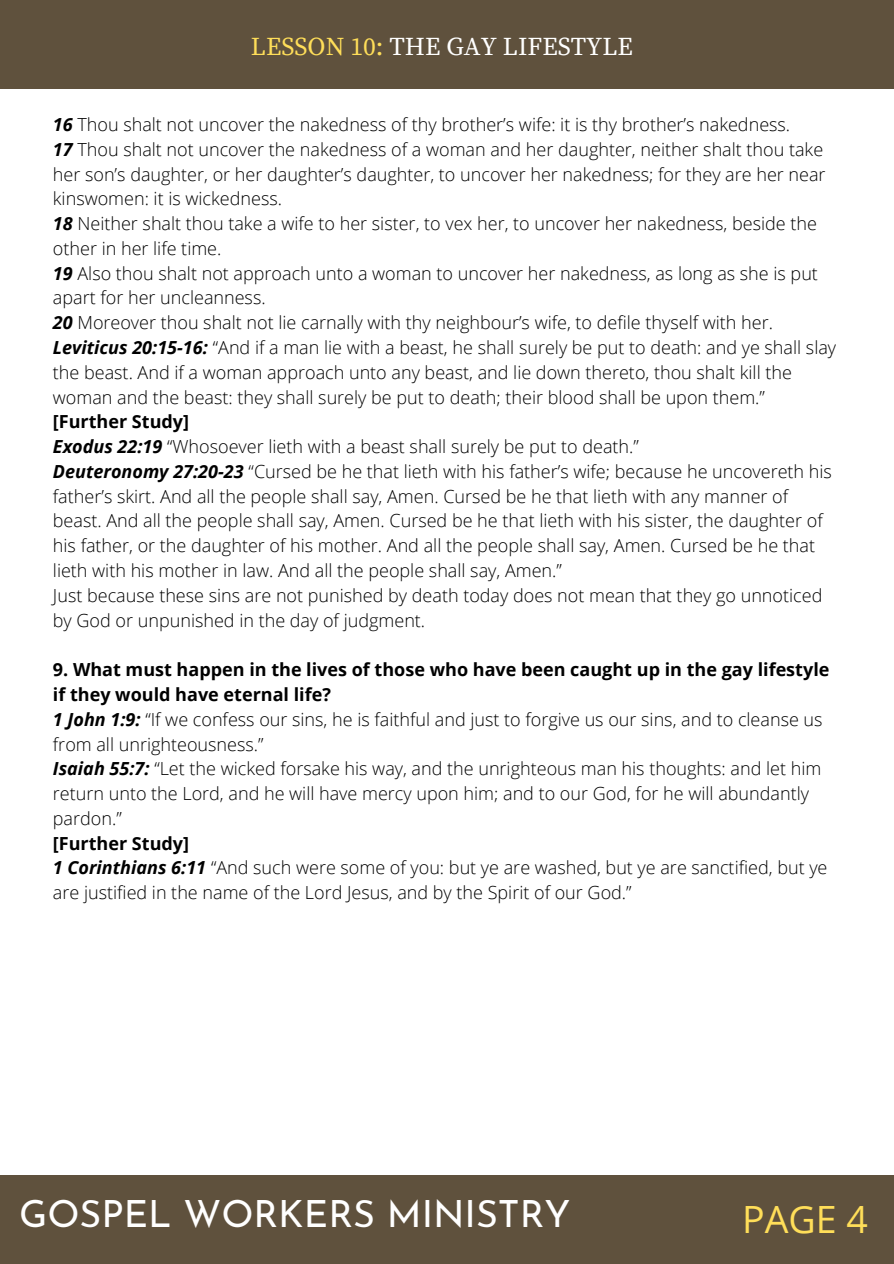
<style>
.page{position:relative;width:894px;height:1264px;background:#fff}
.page>*{position:absolute;margin:0;border:0;box-sizing:border-box;transform-origin:0 0}
.t1{font:37.5px "Josefin Sans";color:#fff}
.t2{font:37.5px "Open Sans";color:#ffde59}
.t3{font:25.5px "Source Serif Pro";color:#fff}
.t4{font:300 18px/24.8px "Open Sans";color:#000}
.t5{font:700 18px/24.8px "Open Sans";color:#000}
.s1{color:#ffde59}
.s2{font-weight:700;font-style:italic}
</style>
<div class="page">
<div style="left:0;top:1175px;width:893px;height:88px;background:#5f513d"></div>
<div style="left:0;top:0;width:893px;height:89px;background:#5f513d"></div>
<p class="t3" style="left:251px;top:32px;width:383px"><span class="s1">LESSON 10:</span> THE GAY LIFESTYLE</p>
<p class="t4" style="left:53px;top:112px;width:738px"><span class="s2">16</span> Thou shalt not uncover the nakedness of thy brother’s wife: it is thy brother’s nakedness.</p>
<p class="t4" style="left:53px;top:136px;width:774px"><span class="s2">17</span> Thou shalt not uncover the nakedness of a woman and her daughter, neither shalt thou take her son’s daughter, or her daughter’s daughter, to uncover her nakedness; for they are her near kinswomen: it is wickedness.</p>
<p class="t4" style="left:53px;top:211px;width:765px"><span class="s2">18</span> Neither shalt thou take a wife to her sister, to vex her, to uncover her nakedness, beside the other in her life time.</p>
<p class="t4" style="left:53px;top:260px;width:766px"><span class="s2">19</span> Also thou shalt not approach unto a woman to uncover her nakedness, as long as she is put apart for her uncleanness.</p>
<p class="t4" style="left:53px;top:310px;width:721px"><span class="s2">20</span> Moreover thou shalt not lie carnally with thy neighbour’s wife, to defile thyself with her.</p>
<p class="t4" style="left:53px;top:334px;width:784px"><span class="s2">Leviticus 20:15-16:</span> “And if a man lie with a beast, he shall surely be put to death: and ye shall slay the beast. And if a woman approach unto any beast, and lie down thereto, thou shalt kill the woman and the beast: they shall surely be put to death; their blood shall be upon them.”</p>
<p class="t5" style="left:53px;top:409px;width:138px">[Further Study]</p>
<p class="t4" style="left:53px;top:434px;width:587px"><span class="s2">Exodus 22:19</span> “Whosoever lieth with a beast shall surely be put to death.”</p>
<p class="t4" style="left:53px;top:458px;width:780px"><span class="s2">Deuteronomy 27:20-23</span> “Cursed be he that lieth with his father’s wife; because he uncovereth his father’s skirt. And all the people shall say, Amen. Cursed be he that lieth with any manner of beast. And all the people shall say, Amen. Cursed be he that lieth with his sister, the daughter of his father, or the daughter of his mother. And all the people shall say, Amen. Cursed be he that lieth with his mother in law. And all the people shall say, Amen.”</p>
<p class="t4" style="left:53px;top:582px;width:770px">Just because these sins are not punished by death today does not mean that they go unnoticed by God or unpunished in the day of judgment.</p>
<p class="t5" style="left:53px;top:657px;width:777px">9. What must happen in the lives of those who have been caught up in the gay lifestyle if they would have eternal life?</p>
<p class="t4" style="left:53px;top:706px;width:771px"><span class="s2">1 John 1:9:</span> “If we confess our sins, he is faithful and just to forgive us our sins, and to cleanse us from all unrighteousness.”</p>
<p class="t4" style="left:53px;top:756px;width:769px"><span class="s2">Isaiah 55:7:</span> “Let the wicked forsake his way, and the unrighteous man his thoughts: and let him return unto the Lord, and he will have mercy upon him; and to our God, for he will abundantly pardon.”</p>
<p class="t5" style="left:53px;top:830px;width:138px">[Further Study]</p>
<p class="t4" style="left:53px;top:855px;width:775px"><span class="s2">1 Corinthians 6:11</span> “And such were some of you: but ye are washed, but ye are sanctified, but ye are justified in the name of the Lord Jesus, and by the Spirit of our God.”</p>
<p class="t1" style="left:19px;top:1199px;width:553px">GOSPEL WORKERS MINISTRY</p>
<p class="t2" style="left:741px;top:1192px;width:127px">PAGE 4</p>
</div>
